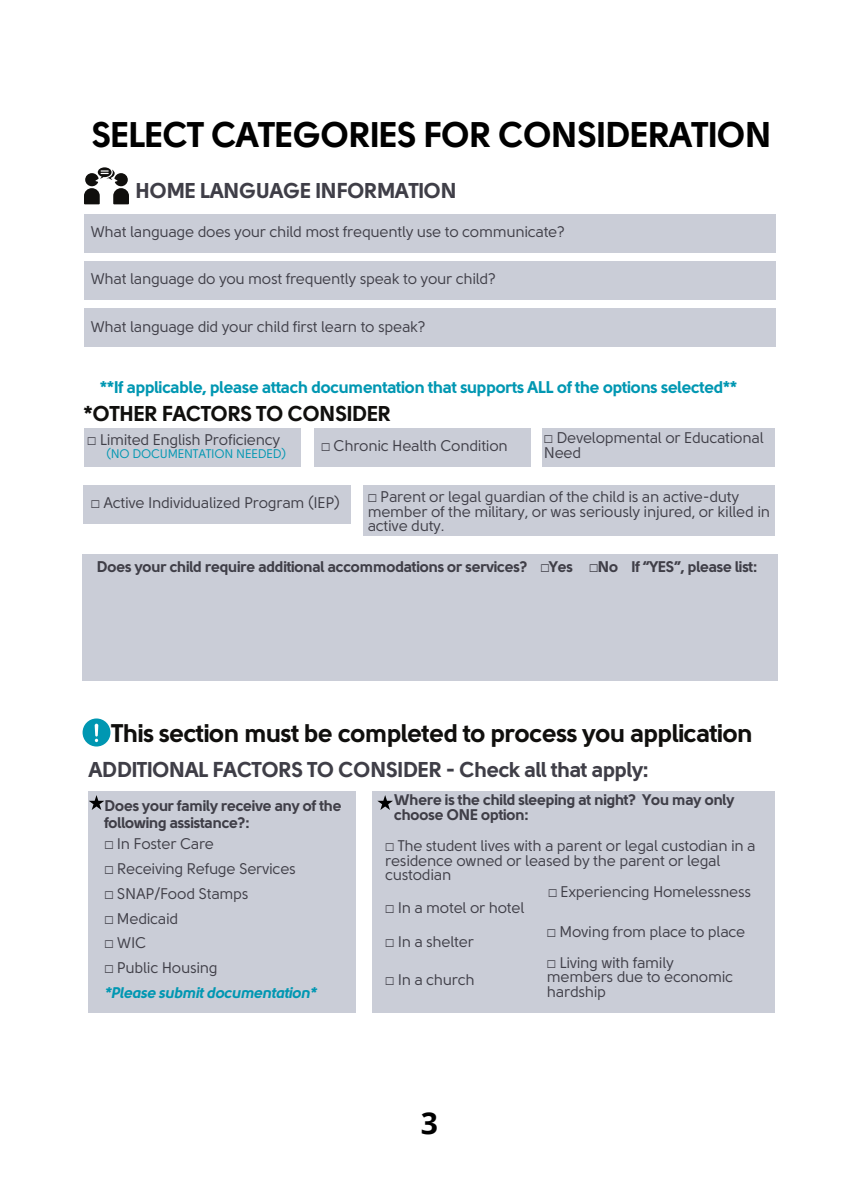
<style>
.page{position:relative;width:864px;height:1188px;background:#fff}
.page>*{position:absolute;margin:0;border:0;box-sizing:border-box;transform-origin:0 0}
.t1{font:700 35.55px "Solomon Sans";letter-spacing:-.025em;color:#000}
.t2{font:700 30.15px "Open Sans";color:#000}
.t3{font:700 25.5px "Solomon Sans";letter-spacing:-.025em;color:#100f0d}
.t4{font:700 21.45px "Solomon Sans";letter-spacing:-.025em;color:#3f3e47}
.t5{font:700 21.45px "Solomon Sans";letter-spacing:-.025em;color:#100f0d}
.t6{font:700 16.95px "Solomon Sans";letter-spacing:-.025em;color:#0097b2}
.t7{font:15.45px/14.7px "Solomon Sans";letter-spacing:-.025em;color:#3f3e47}
.t8{font:700 15.45px/16.8px "Solomon Sans";letter-spacing:-.025em;color:#3f3e47}
.t9{font:italic 700 15.45px "Solomon Sans";letter-spacing:-.025em;color:#0097b2}
.t10{font:12.45px "Solomon Sans";letter-spacing:-.025em;color:#0097b2}
.s1{font-family:"Free Mono"}
.s2{font-family:"Free Mono";font-weight:400}
</style>
<div class="page">
<svg style="left:84px;top:167px;width:45px;height:37px"></svg>
<div style="left:84px;top:214px;width:691px;height:38px;background:#cacdd7"></div>
<div style="left:84px;top:261px;width:691px;height:39px;background:#cacdd7"></div>
<div style="left:84px;top:309px;width:691px;height:38px;background:#cacdd7"></div>
<div style="left:84px;top:428px;width:216px;height:38px;background:#cacdd7"></div>
<div style="left:314px;top:428px;width:216px;height:38px;background:#cacdd7"></div>
<div style="left:543px;top:428px;width:232px;height:38px;background:#cacdd7"></div>
<div style="left:84px;top:485px;width:267px;height:39px;background:#cacdd7"></div>
<div style="left:363px;top:485px;width:412px;height:51px;background:#cacdd7"></div>
<div style="left:88px;top:791px;width:267px;height:222px;background:#cacdd7"></div>
<div style="left:372px;top:791px;width:403px;height:222px;background:#cacdd7"></div>
<div style="left:83px;top:554px;width:695px;height:127px;background:#cacdd7"></div>
<svg style="left:89px;top:795px;width:15px;height:15px"></svg>
<svg style="left:377px;top:795px;width:16px;height:15px"></svg>
<svg style="left:83px;top:718px;width:27px;height:29px"></svg>
<h1 class="t1" style="left:92px;top:118px;width:682px">SELECT CATEGORIES FOR CONSIDERATION</h1>
<h3 class="t4" style="left:136px;top:181px;width:323px">HOME LANGUAGE INFORMATION</h3>
<p class="t7" style="left:90px;top:225px;width:476px">What language does your child most frequently use to communicate?</p>
<p class="t7" style="left:90px;top:272px;width:407px">What language do you most frequently speak to your child?</p>
<p class="t7" style="left:90px;top:320px;width:337px">What language did your child first learn to speak?</p>
<p class="t6" style="left:100px;top:379px;width:639px">**If applicable, please attach documentation that supports ALL of the options selected**</p>
<h5 class="t5" style="left:84px;top:404px;width:309px">*OTHER FACTORS TO CONSIDER</h5>
<h3 class="t7" style="left:87px;top:433px;width:195px"><span class="s1">☐</span> Limited English Proficiency</h3>
<p class="t10" style="left:106px;top:448px;width:182px">(NO DOCUMENTATION NEEDED)</p>
<p class="t7" style="left:321px;top:439px;width:188px"><span class="s1">☐</span> Chronic Health Condition</p>
<p class="t7" style="left:544px;top:431px;width:222px"><span class="s1">☐</span> Developmental or Educational<br>Need</p>
<p class="t7" style="left:91px;top:496px;width:251px"><span class="s1">☐</span> Active Individualized Program (IEP)</p>
<p class="t7" style="left:368px;top:490px;width:404px"><span class="s1">☐</span> Parent or legal guardian of the child is an active-duty member of the military, or was seriously injured, or killed in active duty.</p>
<p class="t8" style="left:97px;top:558px;width:662px">Does your child require additional accommodations or services? <span class="s2">☐</span>Yes <span class="s2">☐</span>No If “YES”, please list:</p>
<p class="t3" style="left:112px;top:721px;width:643px">This section must be completed to process you application</p>
<p class="t4" style="left:89px;top:760px;width:562px">ADDITIONAL FACTORS TO CONSIDER - Check all that apply:</p>
<p class="t8" style="left:104px;top:798px;width:239px">Does your family receive any of the following assistance?:</p>
<h5 class="t7" style="left:104px;top:837px;width:111px"><span class="s1">☐</span> In Foster Care</h5>
<p class="t7" style="left:104px;top:862px;width:193px"><span class="s1">☐</span> Receiving Refuge Services</p>
<h2 class="t7" style="left:104px;top:887px;width:146px"><span class="s1">☐</span> SNAP/Food Stamps</h2>
<h4 class="t7" style="left:104px;top:912px;width:76px"><span class="s1">☐</span> Medicaid</h4>
<p class="t7" style="left:104px;top:936px;width:44px"><span class="s1">☐</span> WIC</p>
<p class="t7" style="left:104px;top:961px;width:115px"><span class="s1">☐</span> Public Housing</p>
<p class="t9" style="left:104px;top:985px;width:214px">*Please submit documentation*</p>
<p class="t8" style="left:394px;top:793px;width:342px;line-height:14.7px">Where is the child sleeping at night? You may only choose ONE option:</p>
<p class="t7" style="left:385px;top:839px;width:372px"><span class="s1">☐</span> The student lives with a parent or legal custodian in a residence owned or leased by the parent or legal custodian</p>
<p class="t7" style="left:385px;top:901px;width:141px"><span class="s1">☐</span> In a motel or hotel</p>
<p class="t7" style="left:385px;top:935px;width:90px"><span class="s1">☐</span> In a shelter</p>
<p class="t7" style="left:548px;top:885px;width:205px"><span class="s1">☐</span> Experiencing Homelessness</p>
<p class="t7" style="left:547px;top:925px;width:200px"><span class="s1">☐</span> Moving from place to place</p>
<h5 class="t7" style="left:385px;top:973px;width:91px"><span class="s1">☐</span> In a church</h5>
<p class="t7" style="left:547px;top:956px;width:188px"><span class="s1">☐</span> Living with family members due to economic hardship</p>
<p class="t2" style="left:421px;top:1102px;width:19px">3</p>
</div>
